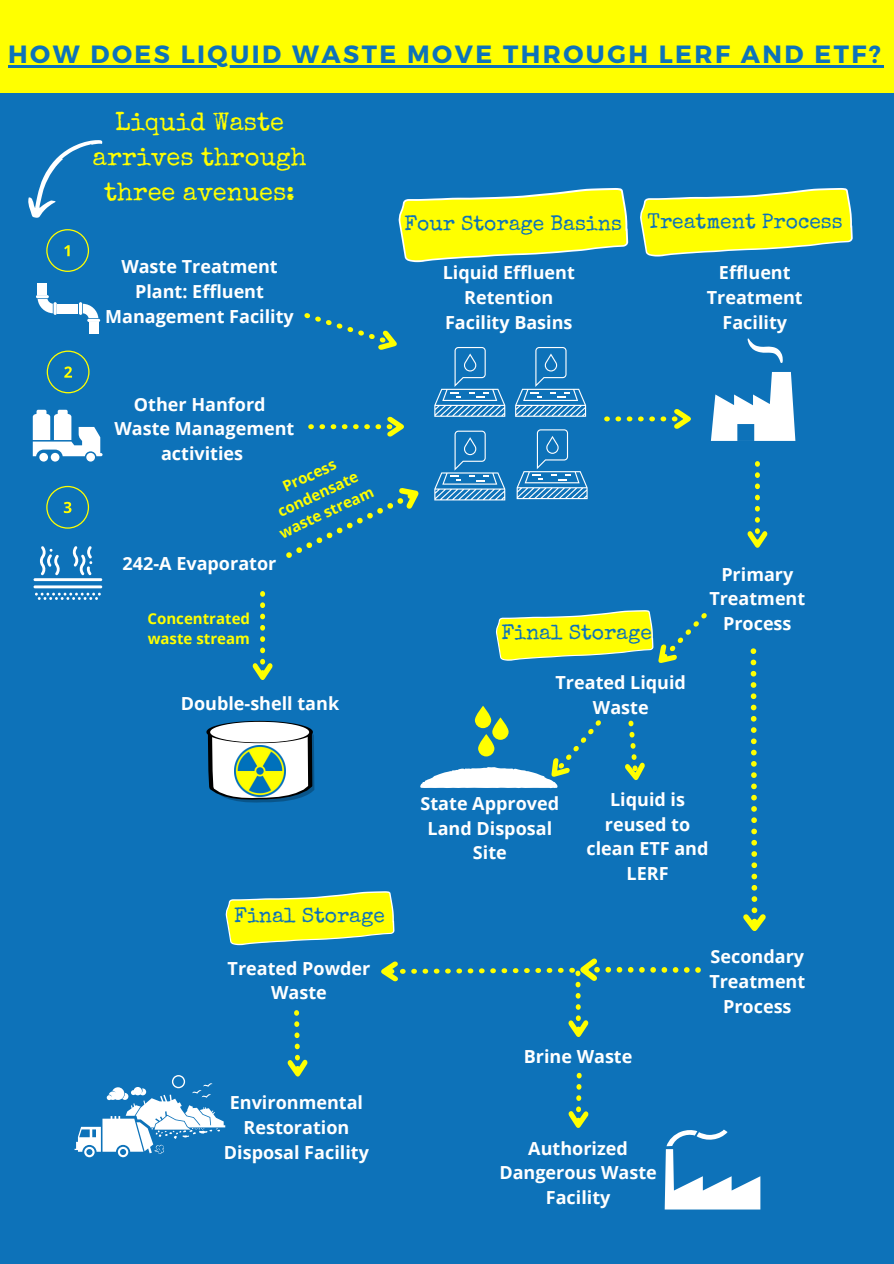
<style>
.page{position:relative;width:894px;height:1264px;background:#fff}
.page>*{position:absolute;margin:0;border:0;box-sizing:border-box;transform-origin:0 0}
.t1{font:25.5px/35px "Special Elite";color:#ff0;text-align:center}
.t2{font:700 24.9px "Montserrat";letter-spacing:.1em;color:#0d72b9}
.t3{font:21px "Special Elite";color:#0d72b9}
.t4{font:700 18px/24.8px "Open Sans";color:#fff;text-align:center}
.t5{font:700 15px/20.2px "Open Sans";color:#ff0;text-align:center}
</style>
<div class="page">
<div style="left:0;top:0;width:893px;height:1263px;background:#0d72b9"></div>
<svg style="left:743px;top:648px;width:23px;height:283px"></svg>
<svg style="left:252px;top:591px;width:21px;height:89px"></svg>
<svg style="left:604px;top:409px;width:87px;height:20px"></svg>
<svg style="left:747px;top:461px;width:21px;height:87px"></svg>
<svg style="left:398px;top:188px;width:230px;height:74px"></svg>
<svg style="left:640px;top:188px;width:212px;height:68px"></svg>
<svg style="left:225px;top:891px;width:169px;height:54px"></svg>
<svg style="left:710px;top:338px;width:85px;height:103px"></svg>
<svg style="left:75px;top:1075px;width:150px;height:82px"></svg>
<div style="left:38px;top:283px;width:9px;height:11px;background:#fff"></div>
<svg style="left:36px;top:295px;width:21px;height:20px"></svg>
<div style="left:57px;top:304px;width:21px;height:9px;background:#fff"></div>
<svg style="left:79px;top:302px;width:21px;height:20px"></svg>
<div style="left:89px;top:323px;width:9px;height:11px;background:#fff"></div>
<hr style="left:34px;top:578px;width:68px;height:3px;background:#fff">
<svg style="left:72px;top:546px;width:20px;height:29px"></svg>
<svg style="left:40px;top:546px;width:20px;height:29px"></svg>
<hr style="left:34px;top:585px;width:68px;height:3px;background:#fff">
<svg style="left:35px;top:592px;width:66px;height:8px"></svg>
<svg style="left:33px;top:410px;width:69px;height:46px"></svg>
<div style="left:86px;top:453px;width:9px;height:8px;background:#fff;border-radius:50%"></div>
<div style="left:39px;top:453px;width:9px;height:8px;background:#fff;border-radius:50%"></div>
<div style="left:51px;top:453px;width:8px;height:8px;background:#fff;border-radius:50%"></div>
<div style="left:0;top:0;width:893px;height:92px;background:#ff0"></div>
<svg style="left:206px;top:721px;width:109px;height:82px;background:#a8bbc9"></svg>
<img style="left:234px;top:746px;width:51px;height:50px">
<svg style="left:47px;top:350px;width:42px;height:43px"></svg>
<svg style="left:46px;top:486px;width:43px;height:42px"></svg>
<svg style="left:287px;top:1010px;width:21px;height:67px"></svg>
<svg style="left:496px;top:610px;width:211px;height:53px"></svg>
<svg style="left:420px;top:719px;width:181px;height:70px"></svg>
<svg style="left:492px;top:717px;width:16px;height:22px"></svg>
<svg style="left:478px;top:734px;width:16px;height:22px"></svg>
<svg style="left:475px;top:705px;width:16px;height:23px"></svg>
<svg style="left:381px;top:958px;width:319px;height:79px"></svg>
<svg style="left:568px;top:1072px;width:21px;height:56px"></svg>
<svg style="left:625px;top:720px;width:20px;height:61px"></svg>
<svg style="left:664px;top:1129px;width:96px;height:80px"></svg>
<svg style="left:516px;top:429px;width:71px;height:70px"></svg>
<svg style="left:515px;top:347px;width:71px;height:70px"></svg>
<svg style="left:286px;top:313px;width:219px;height:245px"></svg>
<svg style="left:28px;top:140px;width:75px;height:132px"></svg>
<hr style="left:8px;top:65px;width:875px;height:3px;background:#0d72b9">
<p class="t2" style="left:8px;top:38px;width:874px">HOW DOES LIQUID WASTE MOVE THROUGH LERF AND ETF?</p>
<p class="t1" style="left:93px;top:107px;width:215px">Liquid Waste arrives through three avenues:</p>
<p class="t4" style="left:105px;top:254px;width:190px">Waste Treatment<br>Plant: Effluent<br>Management Facility</p>
<p class="t4" style="left:114px;top:391px;width:181px">Other Hanford<br>Waste Management activities</p>
<p class="t5" style="left:258px;top:487px;width:104px;rotate:-25deg">Process condensate waste stream</p>
<p class="t4" style="left:123px;top:550px;width:155px">242-A Evaporator</p>
<p class="t5" style="left:147px;top:608px;width:104px;text-align:left">Concentrated waste stream</p>
<p class="t4" style="left:181px;top:690px;width:160px">Double-shell tank</p>
<p class="t3" style="left:404px;top:215px;width:219px">Four Storage Basins</p>
<p class="t3" style="left:647px;top:213px;width:196px">Treatment Process</p>
<p class="t4" style="left:442px;top:260px;width:134px">Liquid Effluent<br>Retention<br>Facility Basins</p>
<p class="t4" style="left:706px;top:260px;width:97px">Effluent<br>Treatment<br>Facility</p>
<p class="t3" style="left:501px;top:624px;width:152px">Final Storage</p>
<p class="t4" style="left:555px;top:669px;width:132px">Treated Liquid<br>Waste</p>
<p class="t4" style="left:709px;top:561px;width:97px">Primary<br>Treatment<br>Process</p>
<p class="t3" style="left:234px;top:907px;width:152px">Final Storage</p>
<p class="t4" style="left:227px;top:955px;width:144px">Treated Powder<br>Waste</p>
<p class="t4" style="left:224px;top:1089px;width:146px">Environmental<br>Restoration<br>Disposal Facility</p>
<p class="t4" style="left:420px;top:790px;width:140px">State Approved<br>Land Disposal<br>Site</p>
<p class="t4" style="left:586px;top:786px;width:123px">Liquid is reused to clean ETF and<br>LERF</p>
<p class="t4" style="left:709px;top:943px;width:97px">Secondary<br>Treatment<br>Process</p>
<p class="t4" style="left:523px;top:1043px;width:110px">Brine Waste</p>
<p class="t4" style="left:499px;top:1135px;width:159px">Authorized<br>Dangerous Waste<br>Facility</p>
</div>
